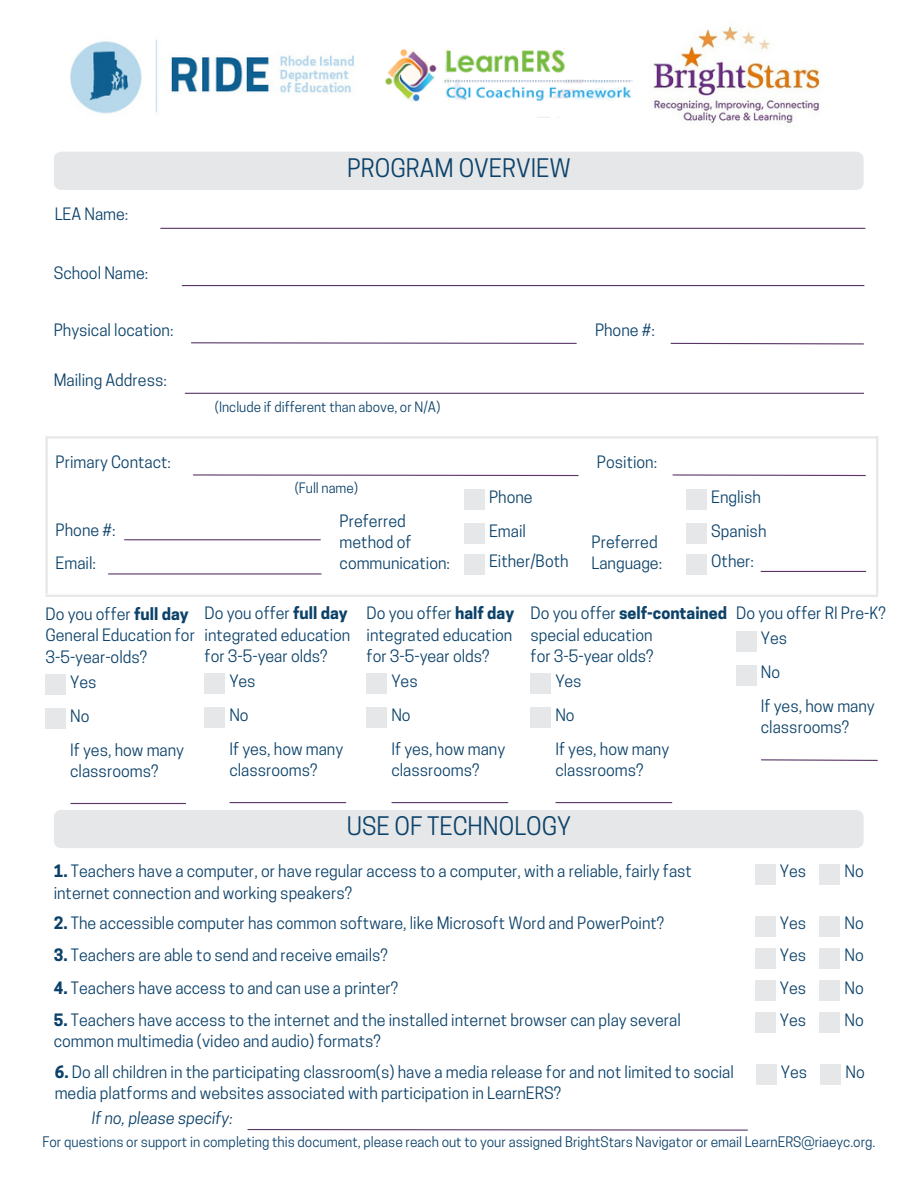
<style>
.page{position:relative;width:918px;height:1188px;background:#fff}
.page>*{position:absolute;margin:0;border:0;box-sizing:border-box;transform-origin:0 0}
.t1{font:24px "Cooper Hewitt";color:#0c426a}
.t2{font:16.05px/21.3px "Cooper Hewitt";color:#0c426a}
.t3{font:italic 16.05px "Cooper Hewitt";color:#0c426a}
.t4{font:13.65px "Cooper Hewitt";color:#0c426a}
.t5{font:13.5px "Cooper Hewitt";color:#0c426a}
.s1{font-weight:700}
</style>
<div class="page">
<hr style="left:182px;top:285px;width:682px;height:1px;background:#5a3667">
<hr style="left:161px;top:228px;width:704px;height:1px;background:#5a3667">
<svg style="left:191px;top:342px;width:386px;height:2px"></svg>
<svg style="left:670px;top:342px;width:194px;height:3px"></svg>
<hr style="left:185px;top:393px;width:679px;height:1px;background:#5a3667">
<svg style="left:193px;top:474px;width:386px;height:3px"></svg>
<svg style="left:672px;top:474px;width:194px;height:3px"></svg>
<div style="left:464px;top:490px;width:21px;height:20px;background:#e6e7e8"></div>
<div style="left:464px;top:524px;width:21px;height:20px;background:#e6e7e8"></div>
<div style="left:464px;top:554px;width:21px;height:21px;background:#e6e7e8"></div>
<div style="left:686px;top:490px;width:21px;height:20px;background:#e6e7e8"></div>
<div style="left:686px;top:524px;width:21px;height:20px;background:#e6e7e8"></div>
<div style="left:686px;top:554px;width:21px;height:21px;background:#e6e7e8"></div>
<hr style="left:761px;top:571px;width:105px;height:1px;background:#5a3667">
<hr style="left:125px;top:539px;width:195px;height:1px;background:#5a3667">
<hr style="left:108px;top:573px;width:213px;height:2px;background:#5a3667">
<hr style="left:45px;top:595px;width:833px;height:2px;background:#e6e7e8">
<hr style="left:45px;top:436px;width:833px;height:3px;background:#e6e7e8">
<hr style="left:45px;top:437px;width:3px;height:157px;background:#e6e7e8">
<hr style="left:876px;top:436px;width:2px;height:159px;background:#e6e7e8">
<div style="left:54px;top:152px;width:810px;height:38px;background:#e6e7e8;border-radius:7px"></div>
<div style="left:45px;top:675px;width:21px;height:20px;background:#e6e7e8"></div>
<div style="left:45px;top:709px;width:21px;height:20px;background:#e6e7e8"></div>
<hr style="left:71px;top:803px;width:115px;height:1px;background:#5a3667">
<div style="left:205px;top:674px;width:20px;height:20px;background:#e6e7e8"></div>
<div style="left:205px;top:708px;width:20px;height:20px;background:#e6e7e8"></div>
<hr style="left:230px;top:802px;width:116px;height:1px;background:#5a3667">
<div style="left:736px;top:631px;width:20px;height:20px;background:#e6e7e8"></div>
<div style="left:736px;top:665px;width:20px;height:20px;background:#e6e7e8"></div>
<svg style="left:761px;top:759px;width:117px;height:2px"></svg>
<div style="left:54px;top:810px;width:810px;height:38px;background:#e6e7e8;border-radius:7px"></div>
<div style="left:755px;top:864px;width:20px;height:20px;background:#e6e7e8"></div>
<div style="left:820px;top:864px;width:20px;height:20px;background:#e6e7e8"></div>
<div style="left:755px;top:916px;width:20px;height:20px;background:#e6e7e8"></div>
<div style="left:820px;top:916px;width:20px;height:20px;background:#e6e7e8"></div>
<div style="left:755px;top:948px;width:20px;height:20px;background:#e6e7e8"></div>
<div style="left:820px;top:948px;width:20px;height:20px;background:#e6e7e8"></div>
<div style="left:755px;top:981px;width:20px;height:20px;background:#e6e7e8"></div>
<div style="left:820px;top:981px;width:20px;height:20px;background:#e6e7e8"></div>
<div style="left:755px;top:1013px;width:20px;height:20px;background:#e6e7e8"></div>
<div style="left:820px;top:1013px;width:20px;height:20px;background:#e6e7e8"></div>
<div style="left:756px;top:1065px;width:20px;height:20px;background:#e6e7e8"></div>
<div style="left:821px;top:1065px;width:20px;height:20px;background:#e6e7e8"></div>
<svg style="left:247px;top:1129px;width:501px;height:2px"></svg>
<img style="left:70px;top:39px;width:284px;height:75px">
<img style="left:385px;top:48px;width:248px;height:55px">
<img style="left:653px;top:26px;width:167px;height:98px">
<div style="left:367px;top:674px;width:20px;height:20px;background:#e6e7e8"></div>
<div style="left:367px;top:708px;width:20px;height:20px;background:#e6e7e8"></div>
<hr style="left:392px;top:802px;width:116px;height:1px;background:#5a3667">
<div style="left:531px;top:674px;width:20px;height:20px;background:#e6e7e8"></div>
<div style="left:531px;top:708px;width:20px;height:20px;background:#e6e7e8"></div>
<hr style="left:556px;top:802px;width:116px;height:1px;background:#5a3667">
<p class="t2" style="left:55px;top:205px;width:75px">LEA Name:</p>
<p class="t2" style="left:54px;top:264px;width:96px">School Name:</p>
<h1 class="t1" style="left:347px;top:159px;width:225px">PROGRAM OVERVIEW</h1>
<p class="t2" style="left:54px;top:322px;width:121px">Physical location:</p>
<p class="t2" style="left:595px;top:322px;width:61px">Phone #:</p>
<p class="t2" style="left:54px;top:371px;width:115px">Mailing Address:</p>
<p class="t5" style="left:215px;top:402px;width:227px">(Include if different than above, or N/A)</p>
<p class="t2" style="left:56px;top:454px;width:117px">Primary Contact:</p>
<p class="t2" style="left:597px;top:453px;width:62px">Position:</p>
<p class="t5" style="left:295px;top:483px;width:65px">(Full name)</p>
<p class="t2" style="left:489px;top:482px;width:45px;line-height:33.9px">Phone<br>Email</p>
<p class="t2" style="left:489px;top:553px;width:81px">Either/Both</p>
<p class="t2" style="left:340px;top:512px;width:112px">Preferred method of communication:</p>
<p class="t2" style="left:56px;top:515px;width:61px;line-height:33.6px">Phone #:<br>Email:</p>
<p class="t2" style="left:592px;top:533px;width:72px">Preferred<br>Language:</p>
<p class="t2" style="left:711px;top:482px;width:57px;line-height:33.9px">English<br>Spanish</p>
<p class="t2" style="left:711px;top:553px;width:44px">Other:</p>
<p class="t2" style="left:45px;top:605px;width:151px">Do you offer <span class="s1">full day<br></span>General Education for<br>3-5-year-olds?</p>
<p class="t2" style="left:70px;top:667px;width:115px;line-height:33.9px">Yes<br>No<br>If yes, how many</p>
<p class="t2" style="left:70px;top:762px;width:90px">classrooms?</p>
<p class="t2" style="left:205px;top:605px;width:147px">Do you offer <span class="s1">full day </span>integrated education for 3-5-year olds?</p>
<p class="t2" style="left:229px;top:666px;width:115px;line-height:33.9px">Yes<br>No<br>If yes, how many</p>
<p class="t2" style="left:229px;top:761px;width:90px">classrooms?</p>
<p class="t2" style="left:367px;top:605px;width:149px;text-align:justify">Do you offer <span class="s1">half day </span>integrated education for 3-5-year olds?</p>
<p class="t2" style="left:391px;top:666px;width:115px;line-height:33.9px">Yes<br>No<br>If yes, how many</p>
<p class="t2" style="left:391px;top:761px;width:90px">classrooms?</p>
<p class="t2" style="left:531px;top:605px;width:198px">Do you offer <span class="s1">self-contained </span>special education<br>for 3-5-year olds?</p>
<p class="t2" style="left:555px;top:666px;width:115px;line-height:33.9px">Yes<br>No<br>If yes, how many</p>
<p class="t2" style="left:555px;top:761px;width:90px">classrooms?</p>
<p class="t2" style="left:736px;top:605px;width:151px">Do you offer RI Pre-K?</p>
<p class="t2" style="left:761px;top:623px;width:115px;line-height:33.9px">Yes<br>No<br>If yes, how many</p>
<p class="t2" style="left:761px;top:719px;width:90px">classrooms?</p>
<h1 class="t1" style="left:347px;top:817px;width:226px">USE OF TECHNOLOGY</h1>
<p class="t2" style="left:54px;top:863px;width:640px"><span class="s1">1.</span> Teachers have a computer, or have regular access to a computer, with a reliable, fairly fast internet connection and working speakers?</p>
<p class="t2" style="left:780px;top:863px;width:28px">Yes</p>
<p class="t2" style="left:844px;top:863px;width:21px">No</p>
<p class="t2" style="left:54px;top:914px;width:612px"><span class="s1">2.</span> The accessible computer has common software, like Microsoft Word and PowerPoint?</p>
<p class="t2" style="left:780px;top:914px;width:28px">Yes</p>
<p class="t2" style="left:844px;top:914px;width:21px">No</p>
<p class="t2" style="left:54px;top:947px;width:336px"><span class="s1">3.</span> Teachers are able to send and receive emails?</p>
<p class="t2" style="left:780px;top:947px;width:28px">Yes</p>
<p class="t2" style="left:844px;top:947px;width:21px">No</p>
<p class="t2" style="left:54px;top:979px;width:346px"><span class="s1">4.</span> Teachers have access to and can use a printer?</p>
<p class="t2" style="left:780px;top:979px;width:28px">Yes</p>
<p class="t2" style="left:844px;top:979px;width:21px">No</p>
<p class="t2" style="left:54px;top:1011px;width:629px"><span class="s1">5.</span> Teachers have access to the internet and the installed internet browser can play several common multimedia (video and audio) formats?</p>
<p class="t2" style="left:780px;top:1011px;width:28px">Yes</p>
<p class="t2" style="left:844px;top:1011px;width:21px">No</p>
<p class="t2" style="left:55px;top:1063px;width:681px"><span class="s1">6.</span> Do all children in the participating classroom(s) have a media release for and not limited to social media platforms and websites associated with participation in LearnERS?</p>
<p class="t2" style="left:781px;top:1063px;width:28px">Yes</p>
<p class="t2" style="left:846px;top:1063px;width:21px">No</p>
<p class="t4" style="left:42px;top:1137px;width:835px">For questions or support in completing this document, please reach out to your assigned BrightStars Navigator or email LearnERS@riaeyc.org.</p>
<p class="t3" style="left:92px;top:1112px;width:143px">If no, please specify:</p>
</div>
